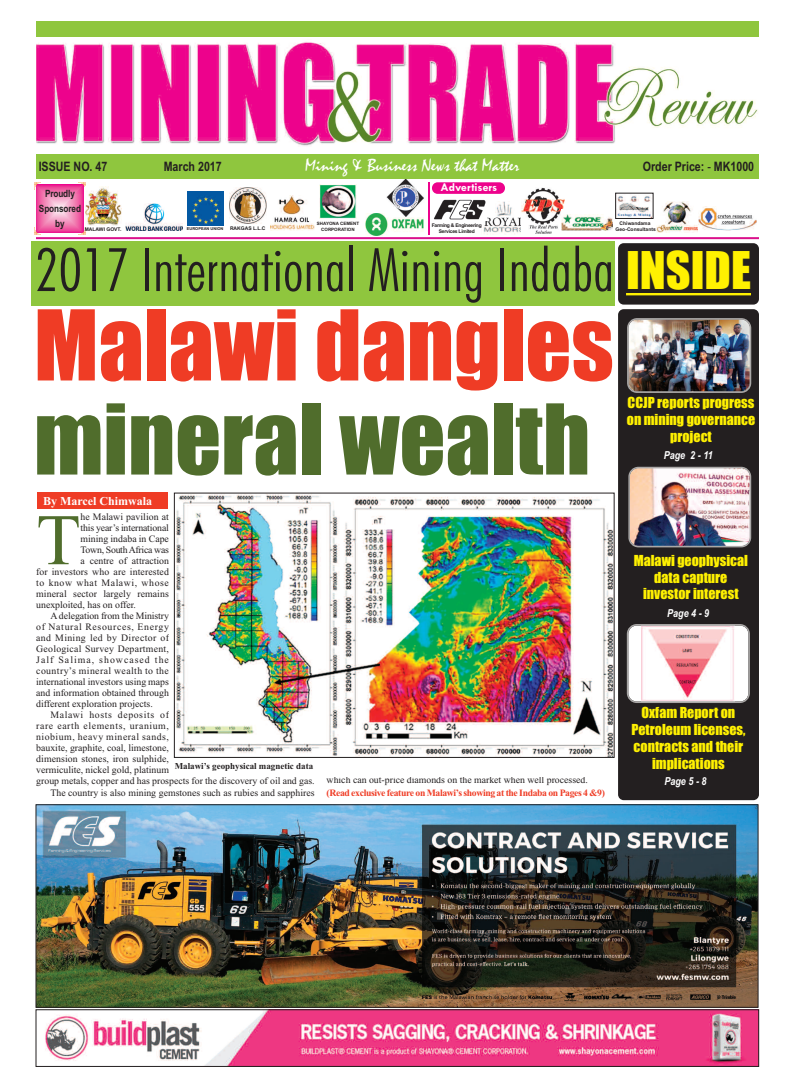
<style>
.page{position:relative;width:795px;height:1079px;background:#fff}
.page>*{position:absolute;margin:0;border:0;box-sizing:border-box;transform-origin:0 0}
.t1{font:90px "Impact";color:#ef3c25}
.t2{font:90px "Impact";color:#506d2c}
.t3{font:72.5px "Times New Roman";color:#506d2c}
.t4{font:300 condensed 60px "Futura BT";color:#231f20}
.t5{font:48px "Impact";color:#fff101}
.t6{font:18px "Mistral";color:#fff}
.t7{font:14px/16.8px "Impact";color:#fff101;text-align:center}
.t8{font:700 13px "Arial Narrow";color:#231f20}
.t9{font:700 12px "Times New Roman";color:#fff}
.t10{font:700 12px "Tw Cen";color:#fff}
.t11{font:italic 700 11px "Arial Narrow";color:#fff}
.t12{font:700 10px/15px "Arial Narrow";letter-spacing:-.01em;color:#231f20;text-align:center}
.t13{font:9.8px "Times New Roman";color:#231f20}
.t14{font:9.8px "Times New Roman";letter-spacing:.06em;color:#231f20}
.t15{font:9.8px "Times New Roman";letter-spacing:.025em;color:#231f20}
.t16{font:9.8px "Times New Roman";letter-spacing:.04em;color:#231f20}
.t17{font:9.8px "Times New Roman";letter-spacing:.05em;color:#231f20}
.t18{font:9.8px "Times New Roman";letter-spacing:.065em;color:#231f20}
.t19{font:9.8px "Times New Roman";letter-spacing:.035em;color:#231f20}
.t20{font:9.8px "Times New Roman";letter-spacing:.105em;color:#231f20}
.t21{font:9.8px "Times New Roman";letter-spacing:-.025em;color:#231f20}
.t22{font:700 9.7px "Times New Roman";letter-spacing:-.04em;color:#ef3c25}
.t23{font:700 9px "Times New Roman";color:#231f20}
.t24{font:700 5px/6px "Arial";color:#231f20;text-align:center}
.t25{font:700 5px/6px "Arial";letter-spacing:-.05em;color:#231f20;text-align:center}
.t26{font:700 4.5px "Arial";color:#231f20}
.t27{font:700 4px "Arial";color:#231f20}
.s1{font-weight:400}
</style>
<div class="page">
<div style="left:36px;top:21px;width:723px;height:15px;background:#8fc63e"></div>
<div style="left:36px;top:154px;width:722px;height:24px;background:#8fc63e"></div>
<div style="left:618px;top:309px;width:141px;height:491px;background:#231f20;border-radius:6px"></div>
<hr style="left:36px;top:861px;width:723px;height:1px;background:#231f20">
<img style="left:38px;top:806px;width:718px;height:199px">
<div style="left:36px;top:804px;width:722px;height:203px;border:1px solid #231f20"></div>
<div style="left:618px;top:243px;width:141px;height:61px;background:#231f20;border-radius:6px"></div>
<hr style="left:626px;top:293px;width:125px;height:2px;background:#fff101">
<svg style="left:627px;top:624px;width:123px;height:79px"></svg>
<hr style="left:36px;top:237px;width:723px;height:2px;background:#da108b">
<svg style="left:35px;top:183px;width:50px;height:51px"></svg>
<img style="left:36px;top:42px;width:722px;height:104px">
<img style="left:45px;top:1011px;width:712px;height:53px">
<div style="left:36px;top:1009px;width:723px;height:57px;border:1px solid #231f20"></div>
<img style="left:628px;top:466px;width:123px;height:81px">
<img style="left:627px;top:318px;width:124px;height:75px">
<div style="left:432px;top:182px;width:73px;height:12px;background:#ed028c;border-radius:6px"></div>
<hr style="left:428px;top:182px;width:1px;height:52px;background:#ed028c">
<img style="left:656px;top:202px;width:42px;height:31px">
<img style="left:483px;top:201px;width:38px;height:33px">
<img style="left:521px;top:187px;width:43px;height:47px">
<img style="left:434px;top:199px;width:52px;height:21px">
<img style="left:271px;top:196px;width:43px;height:35px">
<img style="left:617px;top:195px;width:34px;height:21px">
<img style="left:320px;top:184px;width:37px;height:35px">
<div style="left:561px;top:209px;width:52px;height:23px;background:linear-gradient(to right,#fff,#fff)"></div>
<img style="left:561px;top:214px;width:52px;height:16px">
<img style="left:698px;top:206px;width:58px;height:25px">
<img style="left:85px;top:186px;width:37px;height:40px">
<img style="left:229px;top:187px;width:38px;height:36px">
<img style="left:187px;top:191px;width:36px;height:34px">
<img style="left:125px;top:203px;width:58px;height:27px">
<svg style="left:423px;top:218px;width:1px;height:13px"></svg>
<img style="left:366px;top:213px;width:57px;height:22px">
<div style="left:385px;top:179px;width:40px;height:37px;background:#fff"></div>
<img style="left:386px;top:179px;width:38px;height:37px">
<div style="left:32px;top:242px;width:583px;height:64px;background:#8fc63e"></div>
<div style="left:37px;top:492px;width:131px;height:17px;background:#ef3c25"></div>
<img style="left:176px;top:495px;width:436px;height:260px">
<h3 class="t8" style="left:39px;top:159px;width:70px">ISSUE NO. 47</h3>
<h3 class="t8" style="left:164px;top:159px;width:60px">March 2017</h3>
<h3 class="t6" style="left:305px;top:154px;width:216px">Mining &amp; Business News that Matter</h3>
<h3 class="t8" style="left:643px;top:159px;width:113px">Order Price: <span class="s1">-</span> MK1000</h3>
<p class="t12" style="left:39px;top:186px;width:44px">Proudly<br>Sponsored by</p>
<p class="t26" style="left:317px;top:221px;width:44px">SHAYONA CEMENT</p>
<p class="t24" style="left:85px;top:226px;width:38px">MALAWI GOVT.</p>
<p class="t27" style="left:187px;top:226px;width:38px">EUROPEAN UNION</p>
<p class="t24" style="left:230px;top:225px;width:37px">RAKGAS L.L.C</p>
<p class="t26" style="left:321px;top:226px;width:35px">CORPORATION</p>
<p class="t10" style="left:440px;top:180px;width:58px">Advertisers</p>
<p class="t25" style="left:432px;top:222px;width:52px">Farming &amp; Engineering<br>Services Limited</p>
<p class="t24" style="left:616px;top:220px;width:42px">Chiwandama<br>Geo-Consultants</p>
<h3 class="t4" style="left:35px;top:235px;width:580px">2017 International Mining Indaba</h3>
<h1 class="t1" style="left:34px;top:297px;width:581px">Malawi dangles</h1>
<h1 class="t2" style="left:34px;top:391px;width:558px">mineral wealth</h1>
<p class="t9" style="left:43px;top:493px;width:111px">By Marcel Chimwala</p>
<h2 class="t3" style="left:36px;top:496px;width:46px">T</h2>
<p class="t13" style="left:81px;top:511px;width:90px">he Malawi pavilion at</p>
<p class="t13" style="left:81px;top:522px;width:90px">this year’s international</p>
<p class="t13" style="left:81px;top:533px;width:90px">mining indaba in Cape</p>
<p class="t21" style="left:81px;top:544px;width:90px">Town, SouthAfrica was</p>
<p class="t13" style="left:81px;top:555px;width:90px">a centre of attraction</p>
<p class="t13" style="left:36px;top:566px;width:134px">for investors who are interested</p>
<p class="t14" style="left:36px;top:577px;width:134px">to know what Malawi, whose</p>
<p class="t13" style="left:36px;top:588px;width:134px">mineral sector largely remains</p>
<p class="t13" style="left:36px;top:599px;width:101px">unexploited, has on offer.</p>
<p class="t13" style="left:50px;top:610px;width:120px">A delegation from the Ministry</p>
<p class="t18" style="left:36px;top:621px;width:134px">of Natural Resources, Energy</p>
<p class="t19" style="left:36px;top:632px;width:134px">and Mining led by Director of</p>
<p class="t15" style="left:36px;top:643px;width:134px">Geological Survey Department,</p>
<p class="t20" style="left:36px;top:654px;width:134px">Jalf Salima, showcased the</p>
<p class="t16" style="left:36px;top:665px;width:134px">country’s mineral wealth to the</p>
<p class="t13" style="left:36px;top:676px;width:134px">international investors using maps</p>
<p class="t13" style="left:36px;top:687px;width:134px">and information obtained through</p>
<p class="t13" style="left:36px;top:698px;width:118px">different exploration projects.</p>
<p class="t14" style="left:50px;top:709px;width:120px">Malawi hosts deposits of</p>
<p class="t14" style="left:36px;top:720px;width:134px">rare earth elements, uranium,</p>
<p class="t17" style="left:36px;top:731px;width:134px">niobium, heavy mineral sands,</p>
<p class="t13" style="left:36px;top:742px;width:134px">bauxite, graphite, coal, limestone,</p>
<p class="t13" style="left:36px;top:753px;width:134px">dimension stones, iron sulphide,</p>
<p class="t13" style="left:36px;top:764px;width:134px">vermiculite, nickel gold, platinum</p>
<p class="t13" style="left:36px;top:775px;width:280px">group metals, copper and has prospects for the discovery of oil and gas.</p>
<p class="t13" style="left:50px;top:787px;width:266px">The country is also mining gemstones such as rubies and sapphires</p>
<p class="t23" style="left:175px;top:760px;width:140px">Malawi’s geophysical magnetic data</p>
<p class="t13" style="left:327px;top:774px;width:263px">which can out-price diamonds on the market when well processed.</p>
<p class="t22" style="left:327px;top:787px;width:280px">(Read exclusive feature on Malawi’s showing at the Indaba on Pages 4 &amp;9)</p>
<h3 class="t5" style="left:626px;top:245px;width:126px">INSIDE</h3>
<h3 class="t7" style="left:627px;top:395px;width:130px">CCJP reports progress on mining governance project</h3>
<p class="t11" style="left:664px;top:448px;width:51px">Page 2 - 11</p>
<h3 class="t7" style="left:634px;top:552px;width:116px">Malawi geophysical data capture investor interest</h3>
<p class="t11" style="left:667px;top:607px;width:44px">Page 4 - 9</p>
<h3 class="t7" style="left:631px;top:705px;width:115px">Oxfam Report on<br>Petroleum licenses, contracts and their implications</h3>
<p class="t11" style="left:664px;top:775px;width:44px">Page 5 - 8</p>
</div>
